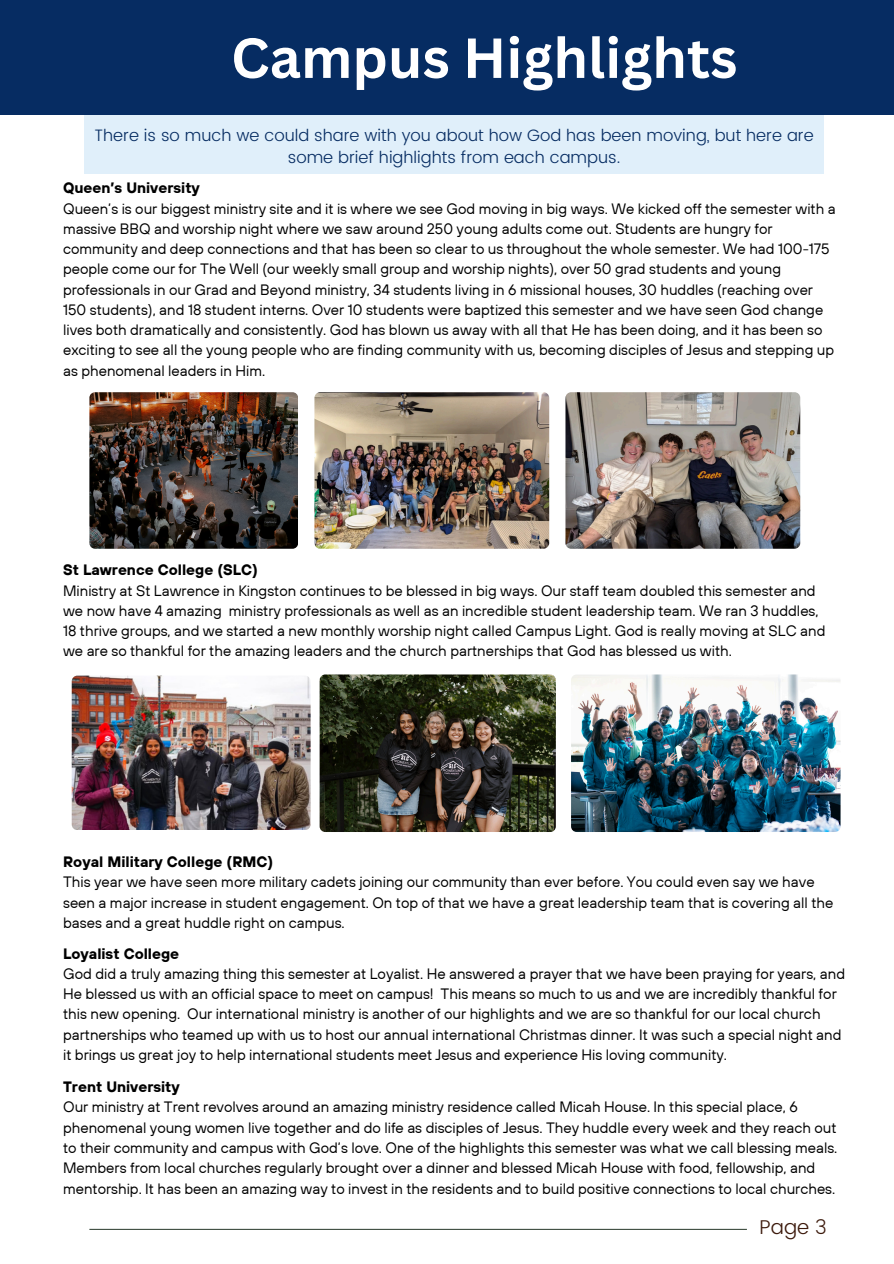
<style>
.page{position:relative;width:894px;height:1264px;background:#fff}
.page>*{position:absolute;margin:0;border:0;box-sizing:border-box;transform-origin:0 0}
.t1{font:700 55.2px "Canva Sans";color:#fff}
.t2{font:300 19.95px "Poppins";color:#3c1a0c}
.t3{font:300 16.5px/22.5px "Poppins";color:#062c62;text-align:center}
.t4{font:15px/20.2px "TT Hoves";color:#000}
.t5{font:700 15px "TT Hoves";color:#000}
</style>
<div class="page">
<hr style="left:89px;top:1228px;width:657px;height:1px;background:#3e4e40">
<div style="left:0;top:0;width:893px;height:115px;background:#062c62"></div>
<img style="left:314px;top:392px;width:235px;height:156px;border-radius:6px">
<img style="left:89px;top:392px;width:208px;height:156px;border-radius:6px">
<img style="left:565px;top:392px;width:235px;height:156px;border-radius:6px">
<div style="left:84px;top:115px;width:739px;height:58px;background:#e0effa"></div>
<img style="left:319px;top:674px;width:236px;height:158px;border-radius:6px">
<img style="left:72px;top:675px;width:238px;height:154px;border-radius:6px">
<img style="left:571px;top:674px;width:268px;height:158px;border-radius:6px">
<p class="t1" style="left:231px;top:19px;width:508px">Campus Highlights</p>
<p class="t3" style="left:94px;top:124px;width:720px">There is so much we could share with you about how God has been moving, but here are some brief highlights from each campus.</p>
<h1 class="t5" style="left:63px;top:178px;width:138px">Queen’s University</h1>
<p class="t4" style="left:63px;top:198px;width:773px">Queen’s is our biggest ministry site and it is where we see God moving in big ways. We kicked off the semester with a massive BBQ and worship night where we saw around 250 young adults come out. Students are hungry for community and deep connections and that has been so clear to us throughout the whole semester. We had 100-175 people come our for The Well (our weekly small group and worship nights), over 50 grad students and young professionals in our Grad and Beyond ministry, 34 students living in 6 missional houses, 30 huddles (reaching over 150 students), and 18 student interns. Over 10 students were baptized this semester and we have seen God change lives both dramatically and consistently. God has blown us away with all that He has been doing, and it has been so exciting to see all the young people who are finding community with us, becoming disciples of Jesus and stepping up as phenomenal leaders in Him.</p>
<p class="t5" style="left:63px;top:560px;width:196px">St Lawrence College (SLC)</p>
<p class="t4" style="left:63px;top:580px;width:763px">Ministry at St Lawrence in Kingston continues to be blessed in big ways. Our staff team doubled this semester and we now have 4 amazing ministry professionals as well as an incredible student leadership team. We ran 3 huddles, 18 thrive groups, and we started a new monthly worship night called Campus Light. God is really moving at SLC and we are so thankful for the amazing leaders and the church partnerships that God has blessed us with.</p>
<p class="t5" style="left:63px;top:852px;width:212px">Royal Military College (RMC)</p>
<p class="t4" style="left:63px;top:871px;width:771px">This year we have seen more military cadets joining our community than ever before. You could even say we have seen a major increase in student engagement. On top of that we have a great leadership team that is covering all the bases and a great huddle right on campus.</p>
<p class="t5" style="left:63px;top:943px;width:118px">Loyalist College</p>
<p class="t4" style="left:63px;top:963px;width:783px">God did a truly amazing thing this semester at Loyalist. He answered a prayer that we have been praying for years, and He blessed us with an official space to meet on campus! This means so much to us and we are incredibly thankful for this new opening. Our international ministry is another of our highlights and we are so thankful for our local church partnerships who teamed up with us to host our annual international Christmas dinner. It was such a special night and it brings us great joy to help international students meet Jesus and experience His loving community.</p>
<p class="t5" style="left:63px;top:1077px;width:118px">Trent University</p>
<p class="t4" style="left:63px;top:1096px;width:775px">Our ministry at Trent revolves around an amazing ministry residence called Micah House. In this special place, 6 phenomenal young women live together and do life as disciples of Jesus. They huddle every week and they reach out to their community and campus with God’s love. One of the highlights this semester was what we call blessing meals.<br>Members from local churches regularly brought over a dinner and blessed Micah House with food, fellowship, and mentorship. It has been an amazing way to invest in the residents and to build positive connections to local churches.</p>
<p class="t2" style="left:759px;top:1215px;width:69px">Page 3</p>
</div>
